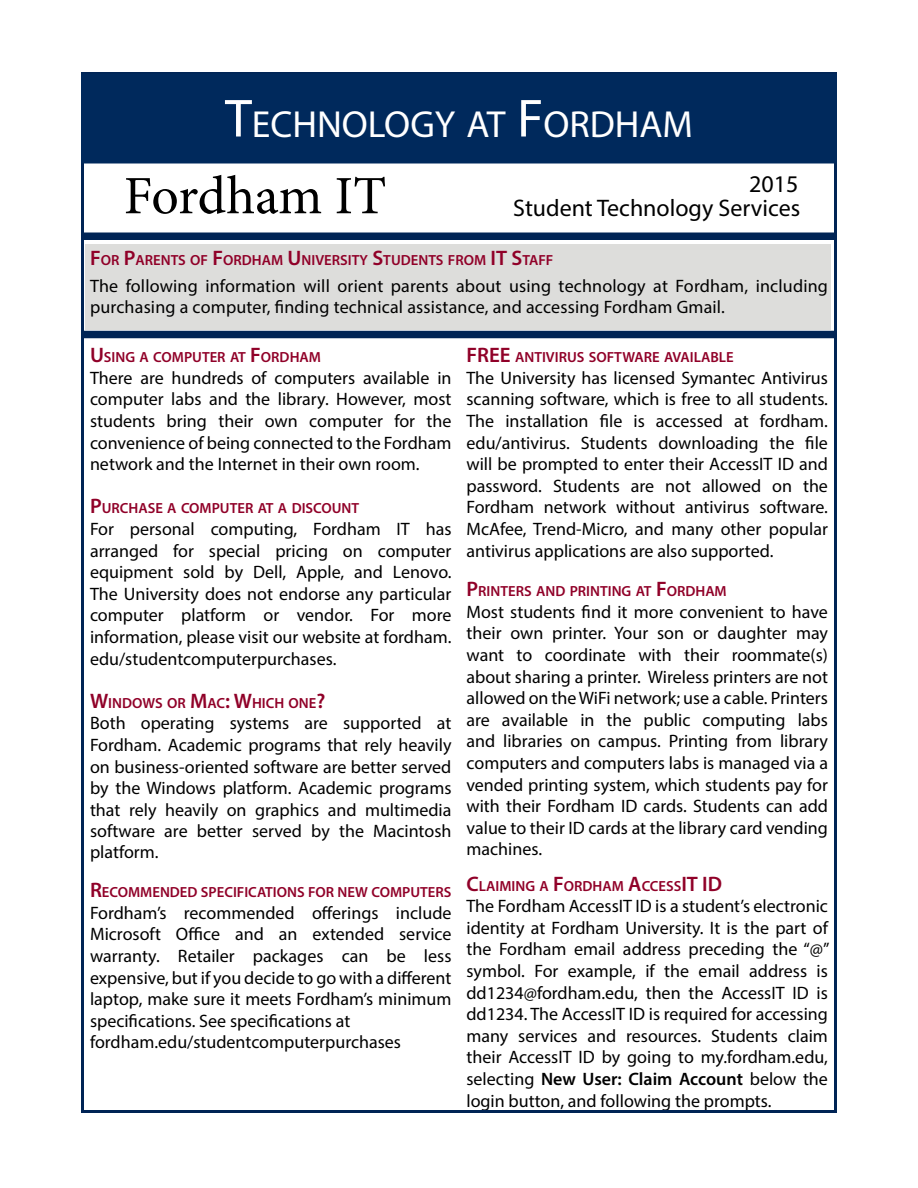
<style>
.page{position:relative;width:918px;height:1188px;background:#fff}
.page>*{position:absolute;margin:0;border:0;box-sizing:border-box;transform-origin:0 0}
.t1{font:54px "Minion Pro";letter-spacing:-.01em;color:#000}
.t2{font:37.8px "Myriad Pro";color:#fff}
.t3{font:24px "Myriad Pro";color:#000}
.t4{font:600 21px "Myriad Pro";color:#900028}
.t5{font:18px/21.6px "Myriad Pro";color:#000;text-align:justify}
.t6{font:600 14.7px "Myriad Pro";color:#900028}
.s1{font-size:54px}
.s2{font-size:21px}
.s3{font-weight:600}
</style>
<div class="page">
<div style="left:81px;top:232px;width:756px;height:8px;background:#002455"></div>
<div style="left:81px;top:331px;width:756px;height:7px;background:#002455"></div>
<div style="left:86px;top:244px;width:745px;height:86px;background:#dddddb"></div>
<div style="left:81px;top:74px;width:756px;height:90px;background:#00295c;border:2px solid #00295c"></div>
<p class="t2" style="left:225px;top:101px;width:469px"><span class="s1">T</span>ECHNOLOGY AT <span class="s1">F</span>ORDHAM</p>
<p class="t1" style="left:124px;top:160px;width:264px">Fordham IT</p>
<p class="t3" style="left:749px;top:169px;width:51px">2015</p>
<p class="t3" style="left:513px;top:194px;width:288px">Student Technology Services</p>
<p class="t6" style="left:90px;top:250px;width:457px"><span class="s2">F</span>OR <span class="s2">P</span>ARENTS OF <span class="s2">F</span>ORDHAM <span class="s2">U</span>NIVERSITY <span class="s2">S</span>TUDENTS FROM <span class="s2">IT S</span>TAFF</p>
<p class="t5" style="left:90px;top:275px;width:739px">The following information will orient parents about using technology at Fordham, including purchasing a computer, finding technical assistance, and accessing Fordham Gmail.</p>
<p class="t6" style="left:90px;top:348px;width:233px"><span class="s2">U</span>SING A COMPUTER AT <span class="s2">F</span>ORDHAM</p>
<p class="t5" style="left:90px;top:367px;width:363px">There are hundreds of computers available in computer labs and the library. However, most students bring their own computer for the convenience of being connected to the Fordham network and the Internet in their own room.</p>
<p class="t6" style="left:90px;top:499px;width:271px"><span class="s2">P</span>URCHASE A COMPUTER AT A DISCOUNT</p>
<p class="t5" style="left:90px;top:518px;width:363px">For personal computing, Fordham IT has arranged for special pricing on computer equipment sold by Dell, Apple, and Lenovo.<br>The University does not endorse any particular computer platform or vendor. For more information, please visit our website at fordham. edu/studentcomputerpurchases.</p>
<p class="t6" style="left:90px;top:694px;width:237px"><span class="s2">W</span>INDOWS OR <span class="s2">M</span>AC<span class="s2">: W</span>HICH ONE<span class="s2">?</span></p>
<p class="t5" style="left:90px;top:712px;width:363px">Both operating systems are supported at Fordham. Academic programs that rely heavily on business-oriented software are better served by the Windows platform. Academic programs that rely heavily on graphics and multimedia software are better served by the Macintosh platform.</p>
<p class="t6" style="left:90px;top:883px;width:363px"><span class="s2">R</span>ECOMMENDED SPECIFICATIONS FOR NEW COMPUTERS</p>
<p class="t5" style="left:90px;top:902px;width:363px">Fordham’s recommended offerings include Microsoft Office and an extended service warranty. Retailer packages can be less expensive, but if you decide to go with a different laptop, make sure it meets Fordham’s minimum specifications. See specifications at</p>
<p class="t5" style="left:90px;top:1031px;width:313px">fordham.edu/studentcomputerpurchases</p>
<p class="t4" style="left:466px;top:342px;width:23px">FREE</p>
<p class="t6" style="left:515px;top:348px;width:220px">ANTIVIRUS SOFTWARE AVAILABLE</p>
<p class="t5" style="left:466px;top:367px;width:363px">The University has licensed Symantec Antivirus scanning software, which is free to all students.<br>The installation file is accessed at fordham. edu/antivirus. Students downloading the file will be prompted to enter their AccessIT ID and password. Students are not allowed on the Fordham network without antivirus software.<br>McAfee, Trend-Micro, and many other popular antivirus applications are also supported.</p>
<p class="t6" style="left:466px;top:582px;width:262px"><span class="s2">P</span>RINTERS AND PRINTING AT <span class="s2">F</span>ORDHAM</p>
<p class="t5" style="left:466px;top:601px;width:363px">Most students find it more convenient to have their own printer. Your son or daughter may want to coordinate with their roommate(s) about sharing a printer. Wireless printers are not allowed on the WiFi network; use a cable. Printers are available in the public computing labs and libraries on campus. Printing from library computers and computers labs is managed via a vended printing system, which students pay for with their Fordham ID cards. Students can add value to their ID cards at the library card vending machines.</p>
<p class="t6" style="left:466px;top:876px;width:246px"><span class="s2">C</span>LAIMING A <span class="s2">F</span>ORDHAM <span class="s2">A</span>CCESS<span class="s2">IT ID</span></p>
<p class="t5" style="left:466px;top:895px;width:365px">The Fordham AccessIT ID is a student’s electronic identity at Fordham University. It is the part of the Fordham email address preceding the “@” symbol. For example, if the email address is dd1234@fordham.edu, then the AccessIT ID is dd1234. The AccessIT ID is required for accessing many services and resources. Students claim their AccessIT ID by going to my.fordham.edu, selecting <span class="s3">New User: Claim Account</span> below the login button, and following the prompts.</p>
</div>
